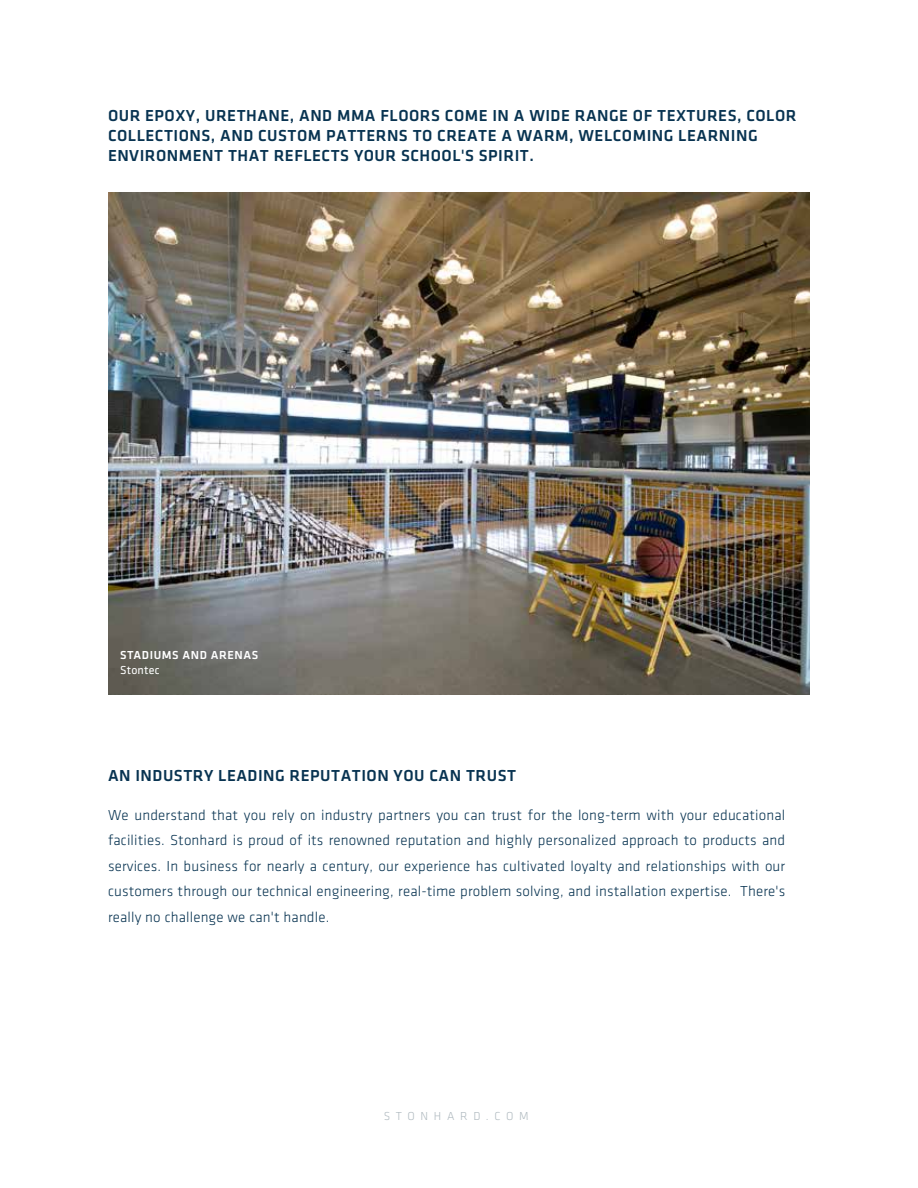
<style>
.page{position:relative;width:918px;height:1188px;background:#fff}
.page>*{position:absolute;margin:0;border:0;box-sizing:border-box;transform-origin:0 0}
.t1{font:500 16.5px/19.8px "Klavika";letter-spacing:.03em;color:#083351}
.t2{font:300 15px/25.5px "Klavika";letter-spacing:.01em;color:#083351;text-align:justify}
.t3{font:500 12px "Klavika";letter-spacing:.05em;color:#fff}
.t4{font:300 12px "Klavika";letter-spacing:.475em;color:#afb9bf}
.t5{font:12px "Klavika";letter-spacing:.02em;color:#fff}
</style>
<div class="page">
<img style="left:108px;top:193px;width:702px;height:501px">
<p class="t1" style="left:108px;top:106px;width:690px">OUR EPOXY, URETHANE, AND MMA FLOORS COME IN A WIDE RANGE OF TEXTURES, COLOR<br>COLLECTIONS, AND CUSTOM PATTERNS TO CREATE A WARM, WELCOMING LEARNING<br>ENVIRONMENT THAT REFLECTS YOUR SCHOOL'S SPIRIT.</p>
<p class="t3" style="left:120px;top:647px;width:140px">STADIUMS AND ARENAS</p>
<p class="t5" style="left:120px;top:662px;width:41px">Stontec</p>
<p class="t1" style="left:108px;top:766px;width:410px">AN INDUSTRY LEADING REPUTATION YOU CAN TRUST</p>
<p class="t2" style="left:108px;top:802px;width:679px">We understand that you rely on industry partners you can trust for the long-term with your educational facilities. Stonhard is proud of its renowned reputation and highly personalized approach to products and services. In business for nearly a century, our experience has cultivated loyalty and relationships with our customers through our technical engineering, real-time problem solving, and installation expertise. There's really no challenge we can't handle.</p>
<p class="t4" style="left:384px;top:1108px;width:146px">STONHARD.COM</p>
</div>
